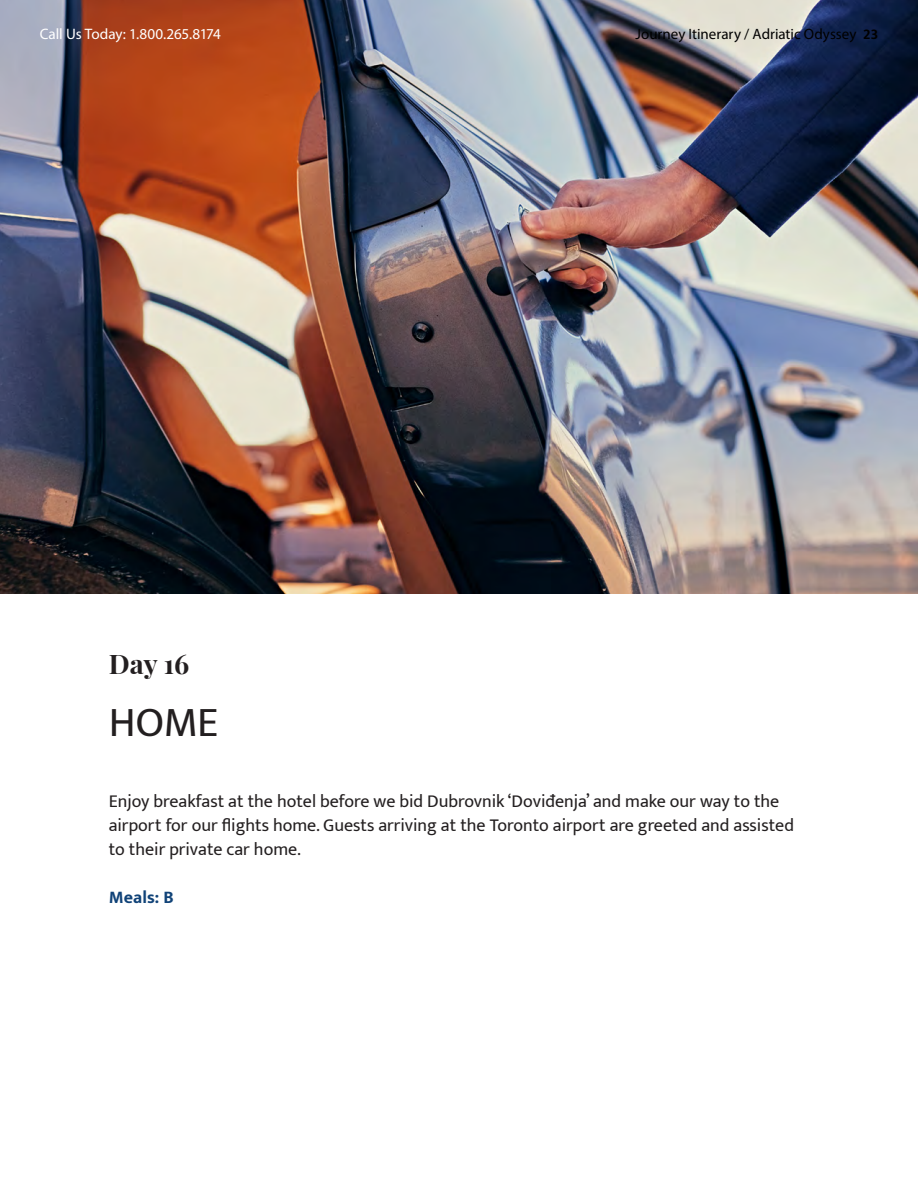
<style>
.page{position:relative;width:918px;height:1188px;background:#fff}
.page>*{position:absolute;margin:0;border:0;box-sizing:border-box;transform-origin:0 0}
.Titre_Noir{font:42px "Mukta";color:#231f20}
.Titre_Noir-2{font:700 27px "Playfair Display";color:#231f20}
.Text{font:18px/24px "Mukta";color:#231f20}
.Text-2{font:700 18px "Mukta";color:#114378}
.t1{font:15.15px "Myriad Pro";letter-spacing:-.015em;color:#fff}
.t2{font:15px "Myriad Pro";color:#000}
.s1{font-family:"Mukta";font-weight:700}
</style>
<div class="page">
<img style="left:0;top:0;width:918px;height:594px">
<p class="t1" style="left:40px;top:25px;width:183px">Call Us Today: 1.800.265.8174</p>
<p class="t2" style="left:635px;top:25px;width:244px">Journey Itinerary / Adriatic Odyssey <span class="s1">23</span></p>
<p class="Titre_Noir-2" style="left:109px;top:643px;width:82px">Day 16</p>
<p class="Titre_Noir" style="left:109px;top:697px;width:111px">HOME</p>
<p class="Text" style="left:109px;top:789px;width:687px">Enjoy breakfast at the hotel before we bid Dubrovnik ‘Doviđenja’ and make our way to the airport for our flights home. Guests arriving at the Toronto airport are greeted and assisted to their private car home.</p>
<p class="Text-2" style="left:109px;top:886px;width:66px">Meals: B</p>
</div>
